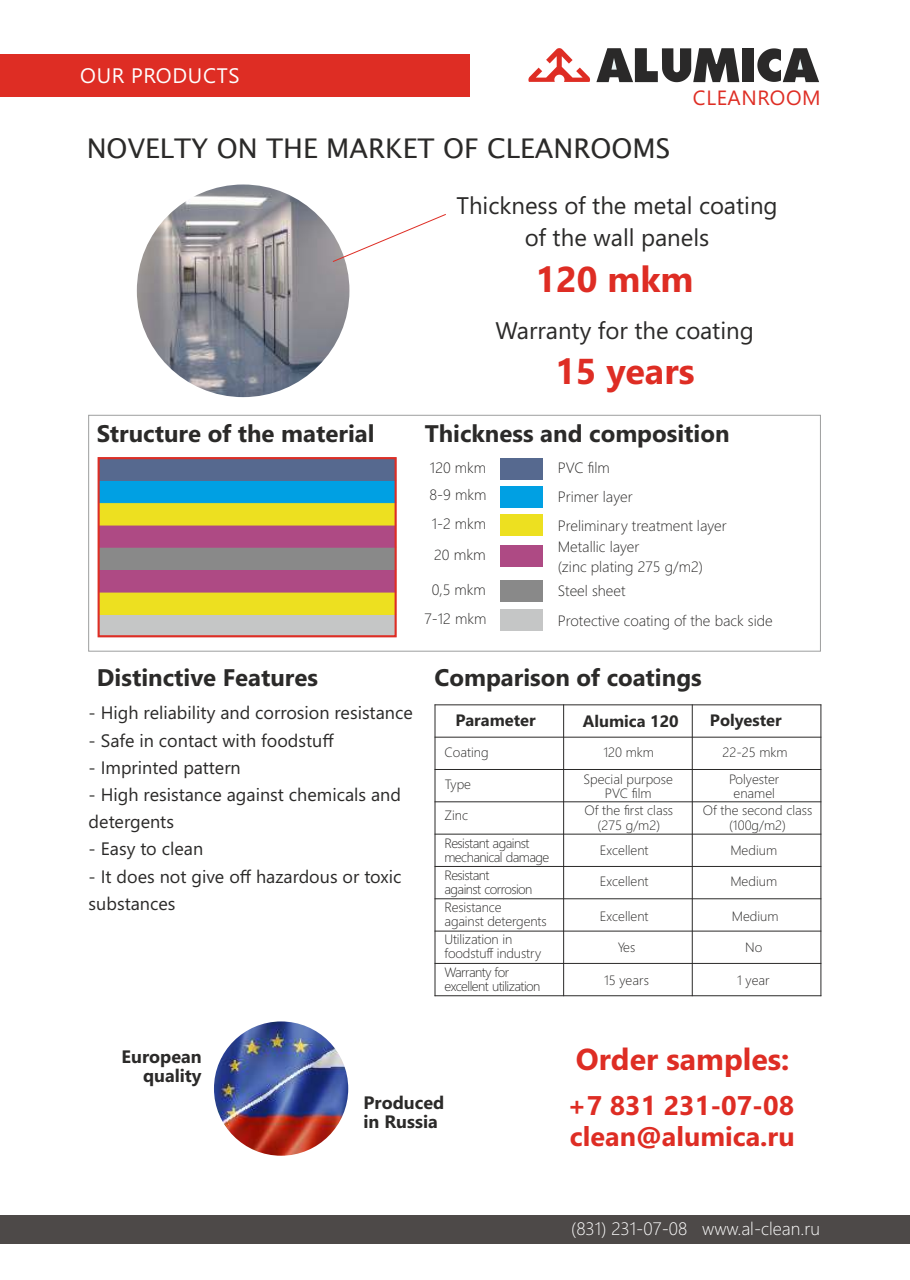
<style>
.page{position:relative;width:910px;height:1280px;background:#fff}
.page>*{position:absolute;margin:0;border:0;box-sizing:border-box;transform-origin:0 0}
.t1{font:700 36px "Segoe UI";color:#de2d24}
.t2{font:700 30.3px "Segoe UI";color:#de2d24}
.t3{font:27px "Lucida Sans Unicode";color:#2b2a29}
.t4{font:700 27px "Segoe UI";color:#de2d24}
.t5{font:700 24px "Segoe UI";color:#2b2a29}
.t6{font:24px/32px "Segoe UI";color:#2b2a29;text-align:center}
.t7{font:21px "Segoe UI";letter-spacing:.035em;color:#fefefe}
.t8{font:20.55px "Segoe UI";letter-spacing:.035em;color:#de2d24}
.t9{font:18px/27.2px "Segoe UI";color:#2b2a29}
.t10{font:700 18px/18.3px "Segoe UI";color:#2b2a29;text-align:right}
.t11{font:300 18px "Segoe UI";color:#fefefe}
.t12{font:700 16.5px "Segoe UI";color:#2b2a29}
.t13{font:300 15px/28.7px "Segoe UI";color:#2b2a29}
.t14{font:300 13.5px/14.5px "Segoe UI";letter-spacing:-.01em;color:#2b2a29;text-align:center}
.t15{font:300 13.5px/14px "Segoe UI";letter-spacing:-.04em;color:#2b2a29}
.s1{font-size:14.55px}
</style>
<div class="page">
<svg style="left:528px;top:48px;width:62px;height:34px"></svg>
<svg style="left:596px;top:48px;width:143px;height:34px"></svg>
<div style="left:742px;top:48px;width:12px;height:34px;background:#2a2929"></div>
<svg style="left:757px;top:48px;width:62px;height:34px"></svg>
<div style="left:0;top:54px;width:469px;height:42px;background:#de2d24"></div>
<div style="left:0;top:1215px;width:910px;height:29px;background:#4d4948"></div>
<svg style="left:101px;top:460px;width:293px;height:174px;background:#9b947f"></svg>
<div style="left:98px;top:457px;width:299px;height:180px;border:2px solid #de2d24"></div>
<div style="left:500px;top:458px;width:42px;height:21px;background:#56698f"></div>
<div style="left:500px;top:486px;width:42px;height:21px;background:#00a0e3"></div>
<div style="left:500px;top:514px;width:42px;height:21px;background:#ede020"></div>
<div style="left:500px;top:546px;width:42px;height:21px;background:#ae4a84"></div>
<div style="left:500px;top:580px;width:42px;height:22px;background:#898989"></div>
<div style="left:500px;top:610px;width:42px;height:21px;background:#c5c6c6"></div>
<div style="left:88px;top:415px;width:733px;height:236px;border:1px solid #9d9e9e"></div>
<img style="left:137px;top:184px;width:212px;height:213px;border-radius:50%">
<svg style="left:332px;top:214px;width:114px;height:48px"></svg>
<img style="left:214px;top:1021px;width:134px;height:135px;border-radius:50%">
<hr style="left:435px;top:704px;width:1px;height:292px;background:#2b2a29">
<hr style="left:563px;top:704px;width:1px;height:292px;background:#2b2a29">
<hr style="left:692px;top:704px;width:1px;height:292px;background:#2b2a29">
<hr style="left:820px;top:704px;width:1px;height:292px;background:#2b2a29">
<hr style="left:435px;top:995px;width:386px;height:1px;background:#2b2a29">
<hr style="left:435px;top:963px;width:386px;height:1px;background:#2b2a29">
<hr style="left:435px;top:931px;width:386px;height:1px;background:#2b2a29">
<hr style="left:435px;top:898px;width:386px;height:1px;background:#2b2a29">
<hr style="left:435px;top:866px;width:386px;height:1px;background:#2b2a29">
<hr style="left:435px;top:834px;width:386px;height:1px;background:#2b2a29">
<hr style="left:435px;top:801px;width:386px;height:1px;background:#2b2a29">
<hr style="left:435px;top:769px;width:386px;height:1px;background:#2b2a29">
<hr style="left:435px;top:737px;width:386px;height:1px;background:#2b2a29">
<hr style="left:435px;top:704px;width:386px;height:1px;background:#2b2a29">
<h3 class="t7" style="left:80px;top:68px;width:161px">OUR PRODUCTS</h3>
<h3 class="t8" style="left:693px;top:90px;width:129px">CLEANROOM</h3>
<h3 class="t3" style="left:87px;top:137px;width:585px">NOVELTY ON THE MARKET OF CLEANROOMS</h3>
<h3 class="t6" style="left:456px;top:192px;width:323px">Thickness of the metal coating of the wall panels</h3>
<h1 class="t1" style="left:535px;top:266px;width:160px">120 mkm</h1>
<h3 class="t6" style="left:495px;top:316px;width:260px">Warranty for the coating</h3>
<h1 class="t1" style="left:555px;top:358px;width:141px">15 years</h1>
<h3 class="t5" style="left:97px;top:424px;width:279px">Structure of the material</h3>
<h3 class="t5" style="left:425px;top:424px;width:306px">Thickness and composition</h3>
<p class="t13" style="left:430px;top:456px;width:58px;line-height:26.4px">120 mkm<br>8-9 mkm</p>
<p class="t13" style="left:432px;top:510px;width:56px;line-height:30.3px">1-2 mkm<br><span class="s1">20</span> mkm</p>
<p class="t13" style="left:424px;top:576px;width:63px;line-height:29.4px;text-align:center">0,5 mkm<br>7-12 mkm</p>
<p class="t13" style="left:558px;top:455px;width:170px">PVC film<br>Primer layer<br>Preliminary treatment layer</p>
<p class="t13" style="left:558px;top:538px;width:147px;line-height:20px">Metallic layer<br>(zinc plating 275 g/m2)</p>
<p class="t13" style="left:558px;top:578px;width:216px;line-height:29.1px">Steel sheet<br>Protective coating of the back side</p>
<h3 class="t5" style="left:97px;top:668px;width:223px">Distinctive Features</h3>
<h3 class="t9" style="left:89px;top:701px;width:326px">- High reliability and corrosion resistance</h3>
<h3 class="t9" style="left:89px;top:728px;width:247px">- Safe in contact with foodstuff</h3>
<h3 class="t9" style="left:89px;top:756px;width:154px">- Imprinted pattern</h3>
<h3 class="t9" style="left:89px;top:783px;width:314px">- High resistance against chemicals and detergents</h3>
<h3 class="t9" style="left:89px;top:837px;width:116px">- Easy to clean</h3>
<h3 class="t9" style="left:89px;top:864px;width:314px">- It does not give off hazardous or toxic substances</h3>
<h3 class="t5" style="left:435px;top:668px;width:269px">Comparison of coatings</h3>
<p class="t12" style="left:456px;top:714px;width:81px">Parameter</p>
<p class="t12" style="left:583px;top:715px;width:97px">Alumica 120</p>
<p class="t12" style="left:710px;top:714px;width:73px">Polyester</p>
<p class="t14" style="left:444px;top:746px;width:46px">Coating</p>
<p class="t14" style="left:603px;top:746px;width:52px">120 mkm</p>
<p class="t14" style="left:722px;top:746px;width:67px">22-25 mkm</p>
<p class="t14" style="left:445px;top:778px;width:28px">Type</p>
<p class="t14" style="left:583px;top:773px;width:91px">Special purpose<br>PVC film</p>
<p class="t14" style="left:729px;top:773px;width:52px">Polyester enamel</p>
<p class="t14" style="left:444px;top:809px;width:25px">Zinc</p>
<p class="t14" style="left:585px;top:805px;width:90px">Of the first class (275 g/m2)</p>
<p class="t14" style="left:703px;top:805px;width:111px">Of the second class (100g/m2)</p>
<p class="t15" style="left:444px;top:838px;width:106px">Resistant against mechanical damage</p>
<p class="t14" style="left:600px;top:844px;width:50px">Excellent</p>
<p class="t14" style="left:730px;top:844px;width:48px">Medium</p>
<p class="t15" style="left:444px;top:869px;width:90px">Resistant<br>against corrosion</p>
<p class="t14" style="left:600px;top:876px;width:50px">Excellent</p>
<p class="t14" style="left:730px;top:876px;width:48px">Medium</p>
<p class="t14" style="left:444px;top:902px;width:104px;line-height:14px;text-align:left">Resistance<br>against detergents</p>
<p class="t14" style="left:600px;top:910px;width:50px">Excellent</p>
<p class="t14" style="left:732px;top:910px;width:48px">Medium</p>
<p class="t14" style="left:444px;top:934px;width:98px;line-height:14px;text-align:left">Utilization in foodstuff industry</p>
<p class="t14" style="left:618px;top:941px;width:19px">Yes</p>
<p class="t14" style="left:745px;top:941px;width:19px">No</p>
<p class="t15" style="left:444px;top:966px;width:98px">Warranty for excellent utilization</p>
<p class="t14" style="left:604px;top:974px;width:46px">15 years</p>
<p class="t14" style="left:737px;top:974px;width:34px">1 year</p>
<h3 class="t10" style="left:122px;top:1049px;width:82px">European quality</h3>
<h2 class="t2" style="left:576px;top:1048px;width:215px">Order samples:</h2>
<h3 class="t10" style="left:364px;top:1095px;width:82px;line-height:19.2px;text-align:left">Produced in Russia</h3>
<h3 class="t4" style="left:568px;top:1095px;width:228px">+7 831 231-07-08</h3>
<h3 class="t4" style="left:570px;top:1126px;width:226px">clean@alumica.ru</h3>
<h3 class="t11" style="left:571px;top:1222px;width:250px">(831) 231-07-08 www.al-clean.ru</h3>
</div>
